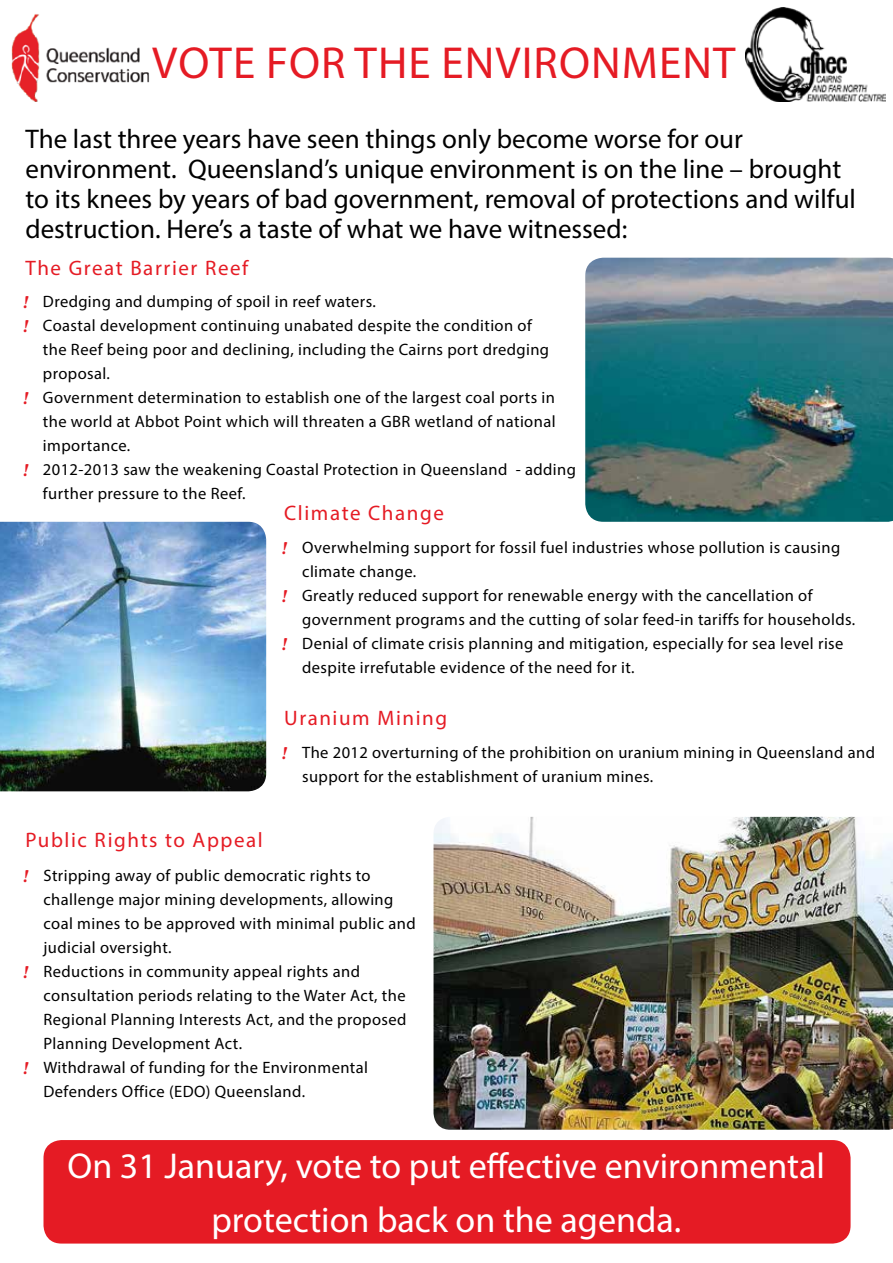
<style>
.page{position:relative;width:893px;height:1263px;background:#fff}
.page>*{position:absolute;margin:0;border:0;box-sizing:border-box;transform-origin:0 0}
.t1{font:45px "Myriad Pro";letter-spacing:.025em;color:#e51b24}
.t2{font:36px/54px "Myriad Pro";color:#fff;text-align:center}
.t3{font:27px/30px "Myriad Pro";color:#000}
.t4{font:21px "Myriad Pro";letter-spacing:.075em;color:#e51b24}
.t5{font:italic 700 18px/24px "Minion Pro";color:#e51b24}
.t6{font:16.5px/24px "Myriad Pro";letter-spacing:.025em;color:#000}
</style>
<div class="page">
<div style="left:44px;top:1140px;width:806px;height:103px;background:#e51b24;border-radius:18px"></div>
<img style="left:434px;top:817px;width:459px;height:313px">
<img style="left:585px;top:258px;width:308px;height:264px">
<img style="left:0;top:522px;width:266px;height:269px">
<img style="left:745px;top:8px;width:140px;height:94px">
<img style="left:11px;top:14px;width:139px;height:88px">
<h1 class="t1" style="left:152px;top:35px;width:52px">vote</h1>
<h1 class="t1" style="left:266px;top:35px;width:115px">for the</h1>
<h1 class="t1" style="left:441px;top:35px;width:288px">environment</h1>
<p class="t3" style="left:26px;top:123px;width:832px">The last three years have seen things only become worse for our environment. Queensland’s unique environment is on the line – brought to its knees by years of bad government, removal of protections and wilful destruction. Here’s a taste of what we have witnessed:</p>
<p class="t4" style="left:26px;top:255px;width:225px">The Great Barrier Reef</p>
<p class="t5" style="left:23px;top:289px;width:6px">! !</p>
<p class="t5" style="left:23px;top:385px;width:6px">!</p>
<p class="t5" style="left:23px;top:457px;width:6px">!</p>
<p class="t6" style="left:43px;top:289px;width:534px">Dredging and dumping of spoil in reef waters.<br>Coastal development continuing unabated despite the condition of<br>the Reef being poor and declining, including the Cairns port dredging proposal.<br>Government determination to establish one of the largest coal ports in the world at Abbot Point which will threaten a GBR wetland of national importance.<br>2012-2013 saw the weakening Coastal Protection in Queensland - adding further pressure to the Reef.</p>
<p class="t4" style="left:284px;top:500px;width:161px">Climate Change</p>
<p class="t6" style="left:302px;top:535px;width:554px">Overwhelming support for fossil fuel industries whose pollution is causing climate change.<br>Greatly reduced support for renewable energy with the cancellation of government programs and the cutting of solar feed-in tariffs for households.<br>Denial of climate crisis planning and mitigation, especially for sea level rise despite irrefutable evidence of the need for it.</p>
<p class="t4" style="left:284px;top:705px;width:165px">Uranium Mining</p>
<p class="t6" style="left:302px;top:740px;width:574px">The 2012 overturning of the prohibition on uranium mining in Queensland and support for the establishment of uranium mines.</p>
<p class="t5" style="left:282px;top:535px;width:6px">!</p>
<p class="t5" style="left:282px;top:583px;width:6px">!</p>
<p class="t5" style="left:282px;top:631px;width:6px">!</p>
<p class="t5" style="left:282px;top:741px;width:6px">!</p>
<p class="t4" style="left:26px;top:827px;width:239px">Public Rights to Appeal</p>
<p class="t5" style="left:23px;top:864px;width:6px">!</p>
<p class="t5" style="left:23px;top:960px;width:6px">!</p>
<p class="t5" style="left:23px;top:1056px;width:6px">!</p>
<p class="t6" style="left:44px;top:863px;width:374px">Stripping away of public democratic rights to challenge major mining developments, allowing coal mines to be approved with minimal public and judicial oversight.<br>Reductions in community appeal rights and consultation periods relating to the Water Act, the Regional Planning Interests Act, and the proposed Planning Development Act.<br>Withdrawal of funding for the Environmental Defenders Office (EDO) Queensland.</p>
<h2 class="t2" style="left:68px;top:1139px;width:759px">On 31 January, vote to put effective environmental protection back on the agenda.</h2>
</div>
